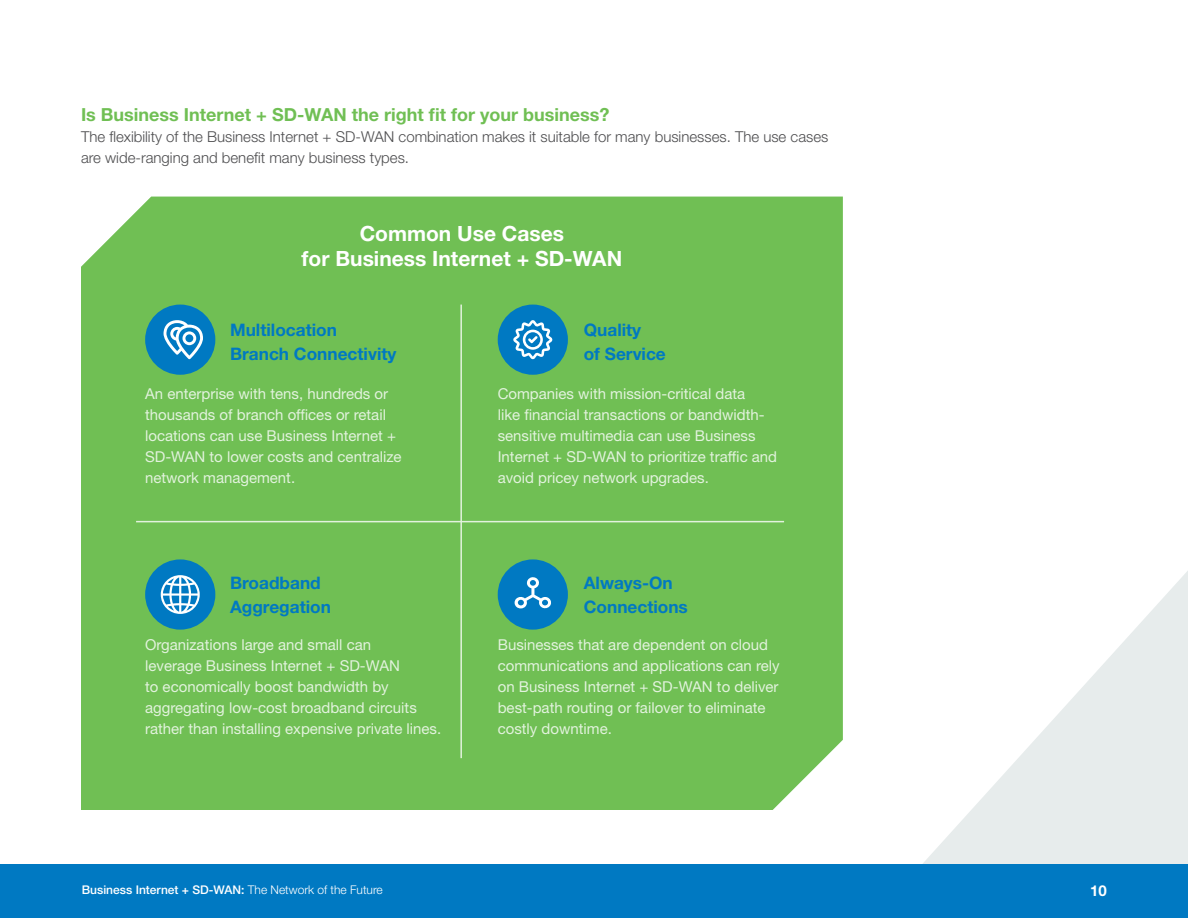
<style>
.page{position:relative;width:1188px;height:918px;background:#fff}
.page>*{position:absolute;margin:0;border:0;box-sizing:border-box;transform-origin:0 0}
.t1{font:700 21px/25.2px "Helvetica Neue LT Std";color:#fff;text-align:center}
.t2{font:700 18px "Helvetica Neue LT Std";color:#70bf54}
.t3{font:700 17.25px/24.2px "Helvetica Neue LT Std";color:#0079c2}
.t4{font:15px/21px "Helvetica Neue LT Std";color:#e2f2dd}
.t5{font:300 15px/21px "Helvetica Neue LT Std";color:#4d4d4f}
.t6{font:700 15px "Helvetica Neue LT Std";color:#fff}
.t7{font:500 12px "Helvetica Neue LT Std";color:#fff}
.s1{font-weight:300}
</style>
<div class="page">
<div style="left:0;top:864px;width:1188px;height:54px;background:#0079c2"></div>
<svg style="left:923px;top:571px;width:265px;height:293px;fill:#e7ecec"></svg>
<div style="left:81px;top:197px;width:762px;height:613px;background:#70bf54"></div>
<div style="left:145px;top:305px;width:70px;height:70px;background:#0079c2;border-radius:50%"></div>
<svg style="left:164px;top:320px;width:39px;height:39px"></svg>
<div style="left:498px;top:305px;width:70px;height:70px;background:#0079c2;border-radius:50%"></div>
<svg style="left:513px;top:320px;width:39px;height:39px"></svg>
<div style="left:145px;top:559px;width:70px;height:71px;background:#0079c2;border-radius:50%"></div>
<svg style="left:161px;top:575px;width:39px;height:39px"></svg>
<div style="left:498px;top:559px;width:70px;height:71px;background:#0079c2;border-radius:50%"></div>
<svg style="left:514px;top:577px;width:37px;height:32px"></svg>
<hr style="left:136px;top:521px;width:648px;height:1px;background:#e2f2dd">
<hr style="left:460px;top:305px;width:2px;height:453px;background:#e2f2dd">
<p class="t2" style="left:81px;top:103px;width:530px">Is Business Internet + SD-WAN the right fit for your business?</p>
<p class="t5" style="left:81px;top:126px;width:749px">The flexibility of the Business Internet + SD-WAN combination makes it suitable for many businesses. The use cases are wide-ranging and benefit many business types.</p>
<h1 class="t1" style="left:302px;top:221px;width:322px">Common Use Cases<br>for Business Internet + SD-WAN</h1>
<p class="t3" style="left:230px;top:318px;width:168px">Multilocation<br>Branch Connectivity</p>
<p class="t3" style="left:584px;top:318px;width:84px">Quality<br>of Service</p>
<p class="t4" style="left:145px;top:383px;width:258px">An enterprise with tens, hundreds or thousands of branch offices or retail locations can use Business Internet + SD-WAN to lower costs and centralize network management.</p>
<p class="t4" style="left:498px;top:383px;width:281px">Companies with mission-critical data<br>like financial transactions or bandwidth&shy;sensitive multimedia can use Business Internet + SD-WAN to prioritize traffic and avoid pricey network upgrades.</p>
<p class="t3" style="left:230px;top:570px;width:102px">Broadband<br>Aggregation</p>
<p class="t3" style="left:584px;top:570px;width:106px">Always-On<br>Connections</p>
<p class="t4" style="left:145px;top:634px;width:298px">Organizations large and small can<br>leverage Business Internet + SD-WAN<br>to economically boost bandwidth by aggregating low-cost broadband circuits rather than installing expensive private lines.</p>
<p class="t4" style="left:498px;top:634px;width:284px">Businesses that are dependent on cloud communications and applications can rely on Business Internet + SD-WAN to deliver best-path routing or failover to eliminate costly downtime.</p>
<p class="t7" style="left:82px;top:883px;width:302px">Business Internet + SD-WAN: <span class="s1">The Network of the Future</span></p>
<p class="t6" style="left:1090px;top:882px;width:18px">10</p>
</div>
